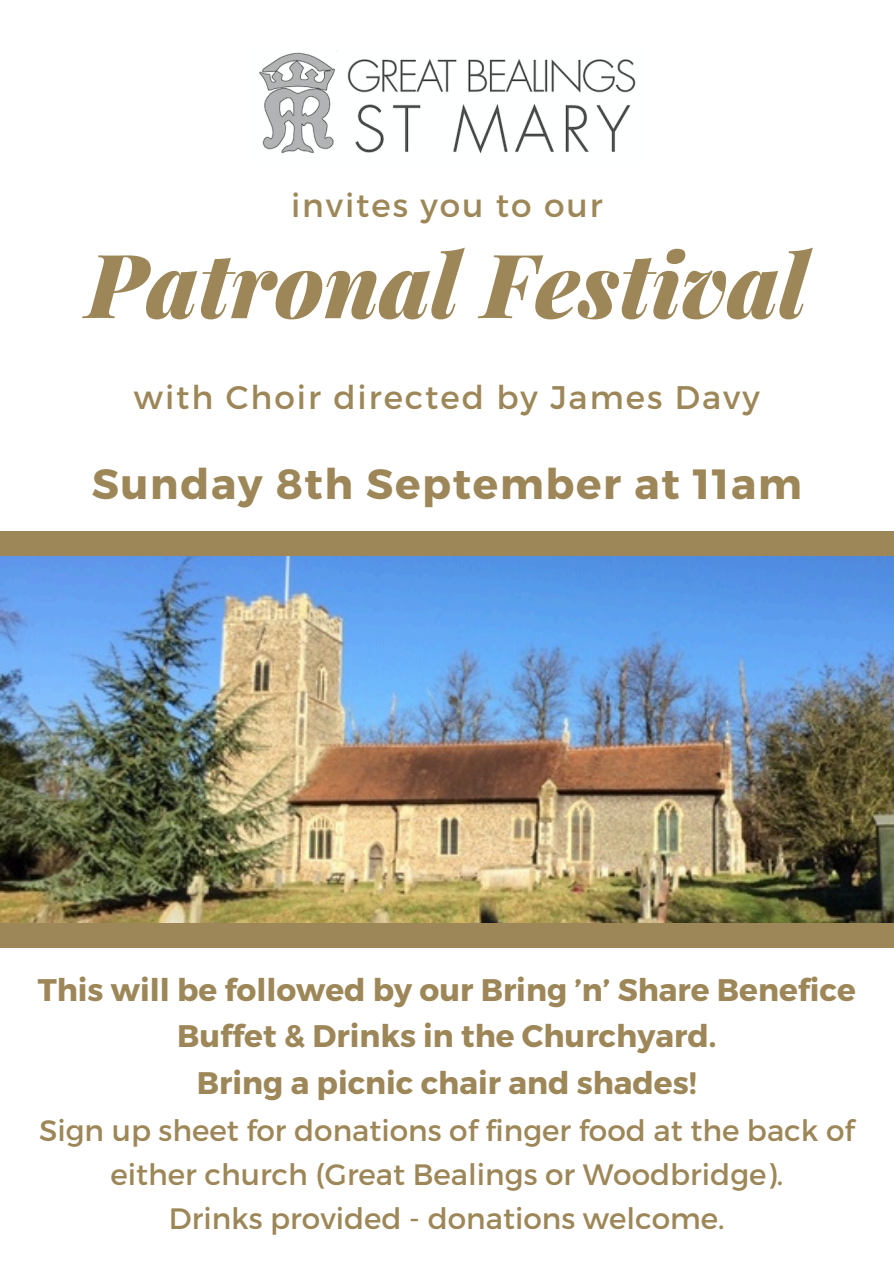
<style>
.page{position:relative;width:894px;height:1264px;background:#fff}
.page>*{position:absolute;margin:0;border:0;box-sizing:border-box;transform-origin:0 0}
.t1{font:italic 900 88.8px "Playfair Display";color:#9d8758}
.t2{font:700 42.15px "Montserrat";letter-spacing:.04em;color:#9d8758}
.t3{font:32.7px "Montserrat";letter-spacing:.06em;color:#9d8758}
.t4{font:700 31.2px/46.2px "Montserrat";color:#9d8758;text-align:center}
.t5{font:29.4px/43.8px "Montserrat";color:#9d8758;text-align:center}
</style>
<div class="page">
<img style="left:0;top:556px;width:893px;height:367px">
<div style="left:0;top:531px;width:893px;height:25px;background:#9d8758"></div>
<div style="left:0;top:923px;width:893px;height:25px;background:#9d8758"></div>
<img style="left:259px;top:51px;width:377px;height:103px">
<h1 class="t3" style="left:291px;top:184px;width:313px">invites you to our</h1>
<p class="t1" style="left:86px;top:222px;width:722px">Patronal Festival</p>
<h3 class="t3" style="left:134px;top:375px;width:627px">with Choir directed by James Davy</h3>
<p class="t2" style="left:92px;top:457px;width:711px">Sunday 8th September at 11am</p>
<h2 class="t4" style="left:38px;top:965px;width:819px">This will be followed by our Bring ’n’ Share Benefice<br>Buffet &amp; Drinks in the Churchyard.<br>Bring a picnic chair and shades!</h2>
<p class="t5" style="left:39px;top:1107px;width:816px">Sign up sheet for donations of finger food at the back of either church (Great Bealings or Woodbridge).</p>
<p class="t5" style="left:169px;top:1194px;width:557px">Drinks provided - donations welcome.</p>
</div>
